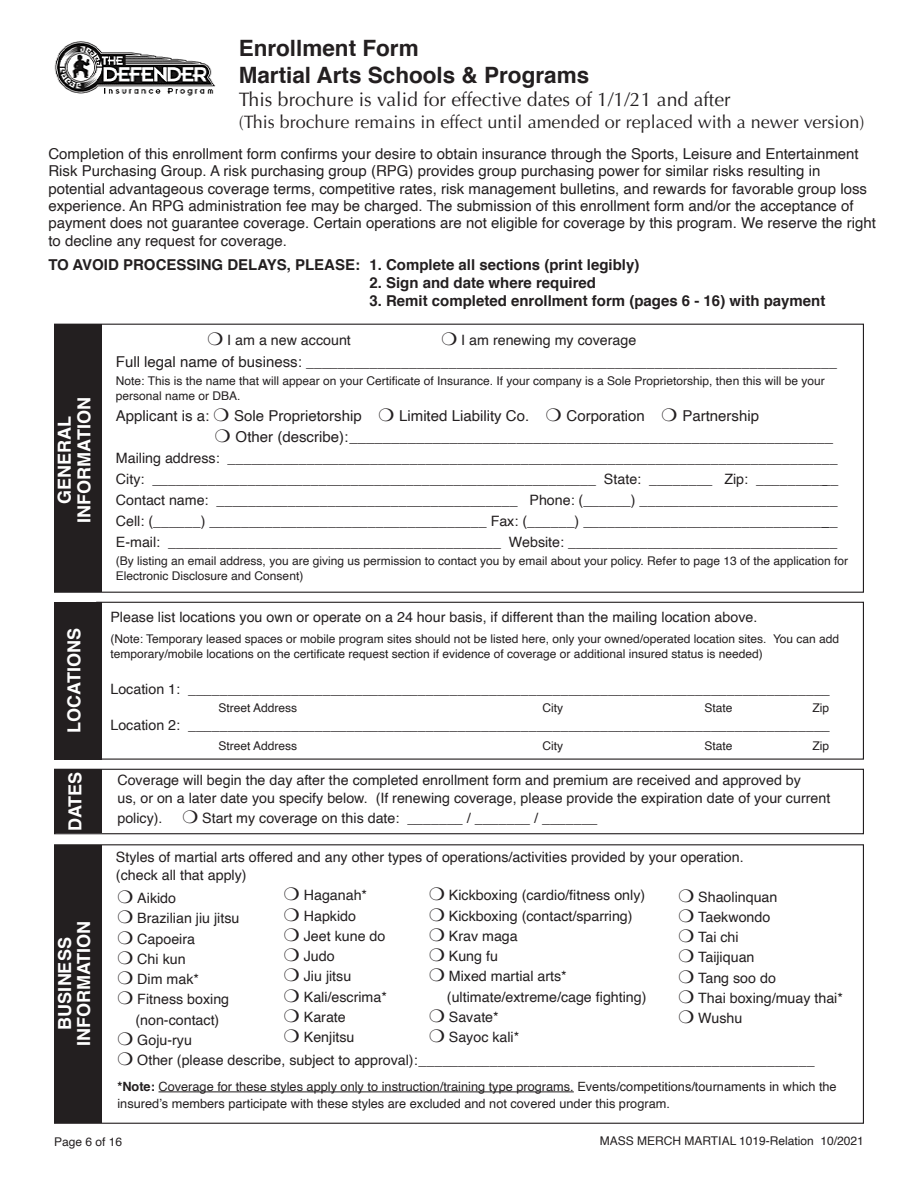
<style>
.page{position:relative;width:918px;height:1188px;background:#fff}
.page>*{position:absolute;margin:0;border:0;box-sizing:border-box;transform-origin:0 0}
.t1{font:700 22.5px/27px "Helvetica";color:#231f20}
.t2{font:19.5px "Optima";color:#231f20}
.t3{font:18px "Optima";color:#231f20}
.t4{font:700 18px/19.5px "Helvetica";color:#fff;text-align:center}
.t5{font:15px/17.4px "Helvetica";color:#231f20}
.t6{font:700 15px "Helvetica";color:#231f20}
.t7{font:14.25px/20.2px "Helvetica";color:#231f20}
.t8{font:12.75px/17.2px "Helvetica";color:#231f20}
.t9{font:12px/15px "Helvetica";color:#231f20}
.s1{font-size:15px}
.s2{font-weight:700}
</style>
<div class="page">
<div style="left:54px;top:324px;width:47px;height:268px;background:#231f20"></div>
<div style="left:54px;top:769px;width:810px;height:65px;border:1px solid #231f20"></div>
<div style="left:54px;top:770px;width:47px;height:63px;background:#231f20"></div>
<div style="left:54px;top:845px;width:47px;height:278px;background:#231f20"></div>
<div style="left:96px;top:602px;width:768px;height:158px;border:1px solid #231f20"></div>
<div style="left:54px;top:602px;width:47px;height:158px;background:#231f20"></div>
<hr style="left:159px;top:1092px;width:415px;height:1px;background:#231f20">
<img style="left:54px;top:41px;width:162px;height:55px">
<h1 class="t1" style="left:239px;top:35px;width:352px">Enrollment Form<br>Martial Arts Schools &amp; Programs</h1>
<h2 class="t2" style="left:239px;top:88px;width:493px">This brochure is valid for effective dates of 1/1/21 and after</h2>
<p class="t3" style="left:239px;top:111px;width:627px">(This brochure remains in effect until amended or replaced with a newer version)</p>
<p class="t5" style="left:48px;top:146px;width:829px">Completion of this enrollment form confirms your desire to obtain insurance through the Sports, Leisure and Entertainment Risk Purchasing Group. A risk purchasing group (RPG) provides group purchasing power for similar risks resulting in potential advantageous coverage terms, competitive rates, risk management bulletins, and rewards for favorable group loss experience. An RPG administration fee may be charged. The submission of this enrollment form and/or the acceptance of payment does not guarantee coverage. Certain operations are not eligible for coverage by this program. We reserve the right to decline any request for coverage.</p>
<p class="t6" style="left:48px;top:253px;width:593px">TO AVOID PROCESSING DELAYS, PLEASE: 1. Complete all sections (print legibly)</p>
<p class="t6" style="left:369px;top:271px;width:228px">2. Sign and date where required</p>
<p class="t6" style="left:369px;top:289px;width:457px">3. Remit completed enrollment form (pages 6 - 16) with payment</p>
<p class="t4" style="left:55px;top:523px;width:127px;rotate:-90deg">GENERAL<br>INFORMATION</p>
<p class="t4" style="left:65px;top:733px;width:106px;rotate:-90deg">LOCATIONS</p>
<p class="t4" style="left:66px;top:831px;width:61px;rotate:-90deg">DATES</p>
<p class="t4" style="left:56px;top:1046px;width:127px;line-height:18.8px;rotate:-90deg">BUSINESS<br>INFORMATION</p>
<p class="t7" style="left:116px;top:329px;width:723px;line-height:22.5px;text-indent:345px">I am renewing my coverage<br><span class="s1">Full legal name of business:</span> ___________________________________________________________________</p>
<p class="t9" style="left:116px;top:374px;width:710px">Note: This is the name that will appear on your Certificate of Insurance. If your company is a Sole Proprietorship, then this will be your personal name or DBA.</p>
<p class="t5" style="left:116px;top:408px;width:95px">Applicant is a:</p>
<p class="t5" style="left:234px;top:408px;width:129px">Sole Proprietorship</p>
<p class="t5" style="left:399px;top:408px;width:132px">Limited Liability Co.</p>
<p class="t5" style="left:567px;top:408px;width:80px">Corporation</p>
<p class="t7" style="left:227px;top:330px;width:125px">I am a new account</p>
<p class="t5" style="left:236px;top:406px;width:599px;line-height:21px;text-indent:447px">Partnership<br>Other (describe):__________________________________________________________</p>
<p class="t7" style="left:116px;top:448px;width:724px;line-height:21px;text-align:justify">Mailing address: _____________________________________________________________________________ City: ________________________________________________________ State: ________ Zip: ___________ Contact name: ______________________________________ Phone: (______) _________________________ Cell: (______) ___________________________________ Fax: (______) ________________________________ E-mail: __________________________________________ Website: __________________________________</p>
<p class="t9" style="left:116px;top:554px;width:734px">(By listing an email address, you are giving us permission to contact you by email about your policy. Refer to page 13 of the application for<br>Electronic Disclosure and Consent)</p>
<p class="t7" style="left:110px;top:607px;width:648px">Please list locations you own or operate on a 24 hour basis, if different than the mailing location above.</p>
<p class="t9" style="left:110px;top:632px;width:730px">(Note: Temporary leased spaces or mobile program sites should not be listed here, only your owned/operated location sites. You can add temporary/mobile locations on the certificate request section if evidence of coverage or additional insured status is needed)</p>
<p class="t7" style="left:110px;top:679px;width:721px">Location 1: _________________________________________________________________________________</p>
<p class="t9" style="left:218px;top:701px;width:80px">Street Address</p>
<p class="t9" style="left:542px;top:701px;width:22px">City</p>
<p class="t9" style="left:704px;top:701px;width:30px">State</p>
<p class="t9" style="left:812px;top:701px;width:18px">Zip</p>
<p class="t7" style="left:110px;top:715px;width:721px">Location 2: _________________________________________________________________________________</p>
<p class="t9" style="left:218px;top:738px;width:80px">Street Address</p>
<p class="t9" style="left:542px;top:738px;width:22px">City</p>
<p class="t9" style="left:704px;top:738px;width:30px">State</p>
<p class="t9" style="left:812px;top:738px;width:18px">Zip</p>
<p class="t7" style="left:117px;top:772px;width:714px;line-height:18px">Coverage will begin the day after the completed enrollment form and premium are received and approved by<br>us, or on a later date you specify below. (If renewing coverage, please provide the expiration date of your current</p>
<p class="t7" style="left:117px;top:808px;width:47px">policy).</p>
<p class="t7" style="left:202px;top:808px;width:397px">Start my coverage on this date: _______ / _______ / _______</p>
<p class="t7" style="left:116px;top:848px;width:629px;line-height:18px">Styles of martial arts offered and any other types of operations/activities provided by your operation. (check all that apply)</p>
<p class="t7" style="left:135px;top:888px;width:106px">Aikido<br>Brazilian jiu jitsu<br>Capoeira<br>Chi kun<br>Dim mak*<br>Fitness boxing (non-contact)<br>Goju-ryu</p>
<p class="t7" style="left:447px;top:886px;width:201px">Kickboxing (cardio/fitness only)<br>Kickboxing (contact/sparring)<br>Krav maga<br>Kung fu<br>Mixed martial arts* (ultimate/extreme/cage fighting)<br>Savate*<br>Sayoc kali*</p>
<p class="t7" style="left:698px;top:887px;width:146px">Shaolinquan<br>Taekwondo<br>Tai chi<br>Taijiquan<br>Tang soo do<br>Thai boxing/muay thai*<br>Wushu</p>
<p class="t7" style="left:137px;top:1051px;width:679px">Other (please describe, subject to approval):__________________________________________________</p>
<p class="t8" style="left:117px;top:1078px;width:721px"><span class="s2">*Note:</span> Coverage for these styles apply only to instruction/training type programs. Events/competitions/tournaments in which the insured’s members participate with these styles are excluded and not covered under this program.</p>
<p class="t7" style="left:304px;top:886px;width:85px">Haganah*<br>Hapkido<br>Jeet kune do<br>Judo<br>Jiu jitsu<br>Kali/escrima*<br>Karate<br>Kenjitsu</p>
<p class="t9" style="left:54px;top:1134px;width:70px">Page 6 of 16</p>
<p class="t9" style="left:600px;top:1134px;width:266px">MASS MERCH MARTIAL 1019-Relation 10/2021</p>
</div>
